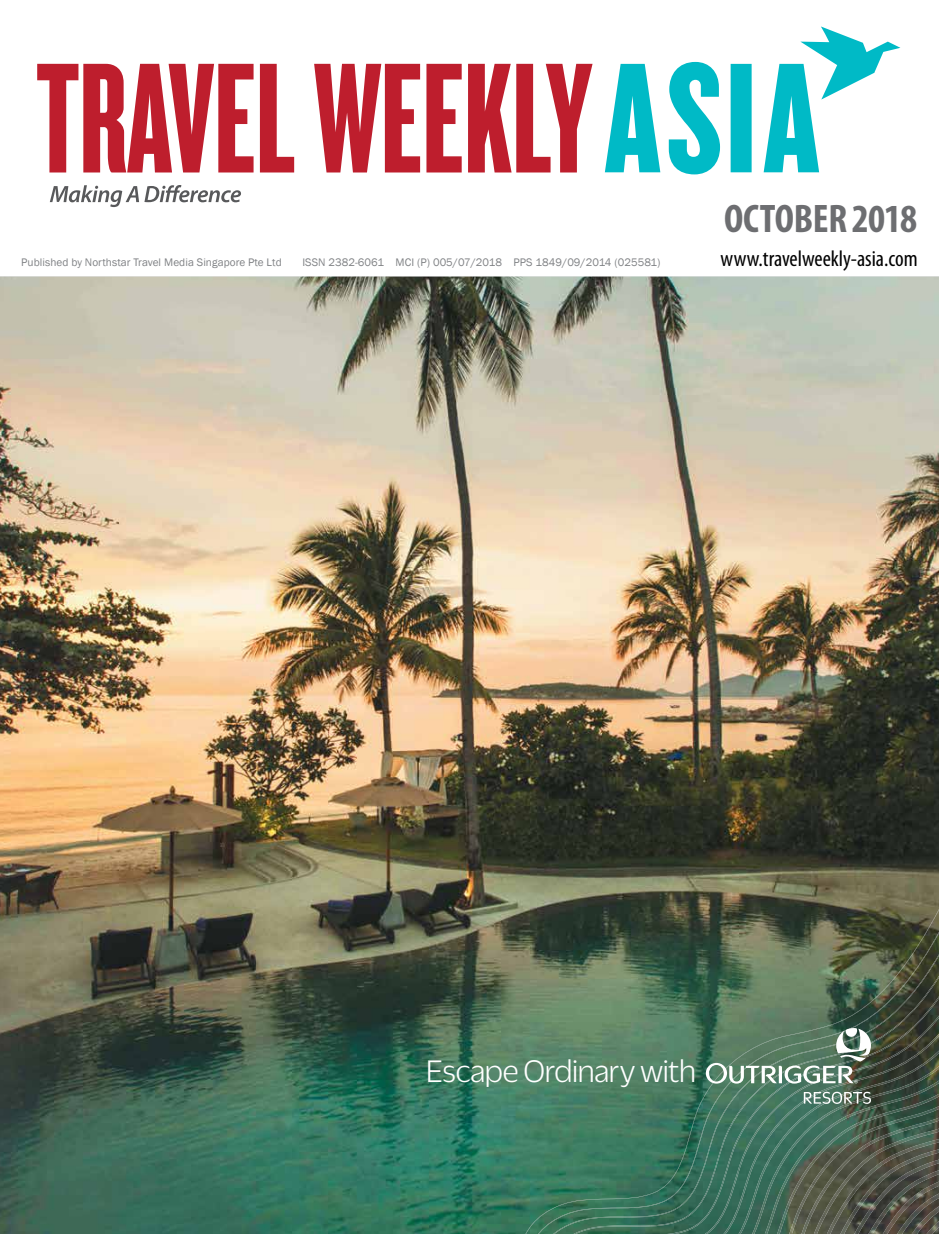
<style>
.page{position:relative;width:939px;height:1234px;background:#fff}
.page>*{position:absolute;margin:0;border:0;box-sizing:border-box;transform-origin:0 0}
.t1{font:700 condensed 40px "Myriad Pro";letter-spacing:-.005em;color:#6d6e71}
.t2{font:300 33.75px "Duplicate Sans";letter-spacing:-.01em;color:#fff}
.t3{font:condensed 22.5px "Myriad Pro";color:#000}
.t4{font:11.25px "Franklin Gothic";letter-spacing:.005em;color:#808285}
</style>
<div class="page">
<svg style="left:37px;top:64px;width:556px;height:108px;fill:#be1e2d"></svg>
<svg style="left:605px;top:26px;width:295px;height:148px"></svg>
<svg style="left:50px;top:185px;width:191px;height:22px"></svg>
<img style="left:0;top:276px;width:939px;height:957px">
<img style="left:914px;top:908px;width:25px;height:325px">
<img style="left:869px;top:951px;width:45px;height:278px">
<img style="left:826px;top:1002px;width:44px;height:231px">
<img style="left:738px;top:1025px;width:88px;height:208px">
<img style="left:694px;top:1057px;width:44px;height:176px">
<img style="left:650px;top:1118px;width:44px;height:115px">
<img style="left:526px;top:1193px;width:124px;height:40px">
<svg style="left:804px;top:1091px;width:67px;height:12px"></svg>
<svg style="left:706px;top:1027px;width:165px;height:56px;background:#708d79"></svg>
<h1 class="t1" style="left:724px;top:194px;width:195px">OCTOBER 2018</h1>
<p class="t4" style="left:21px;top:255px;width:262px">Published by Northstar Travel Media Singapore Pte Ltd</p>
<p class="t4" style="left:302px;top:255px;width:360px">ISSN 2382-6061 MCI (P) 005/07/2018 PPS 1849/09/2014 (025581)</p>
<h3 class="t3" style="left:720px;top:245px;width:199px">www.travelweekly-asia.com</h3>
<h2 class="t2" style="left:426px;top:1049px;width:272px">Escape Ordinary with</h2>
</div>
